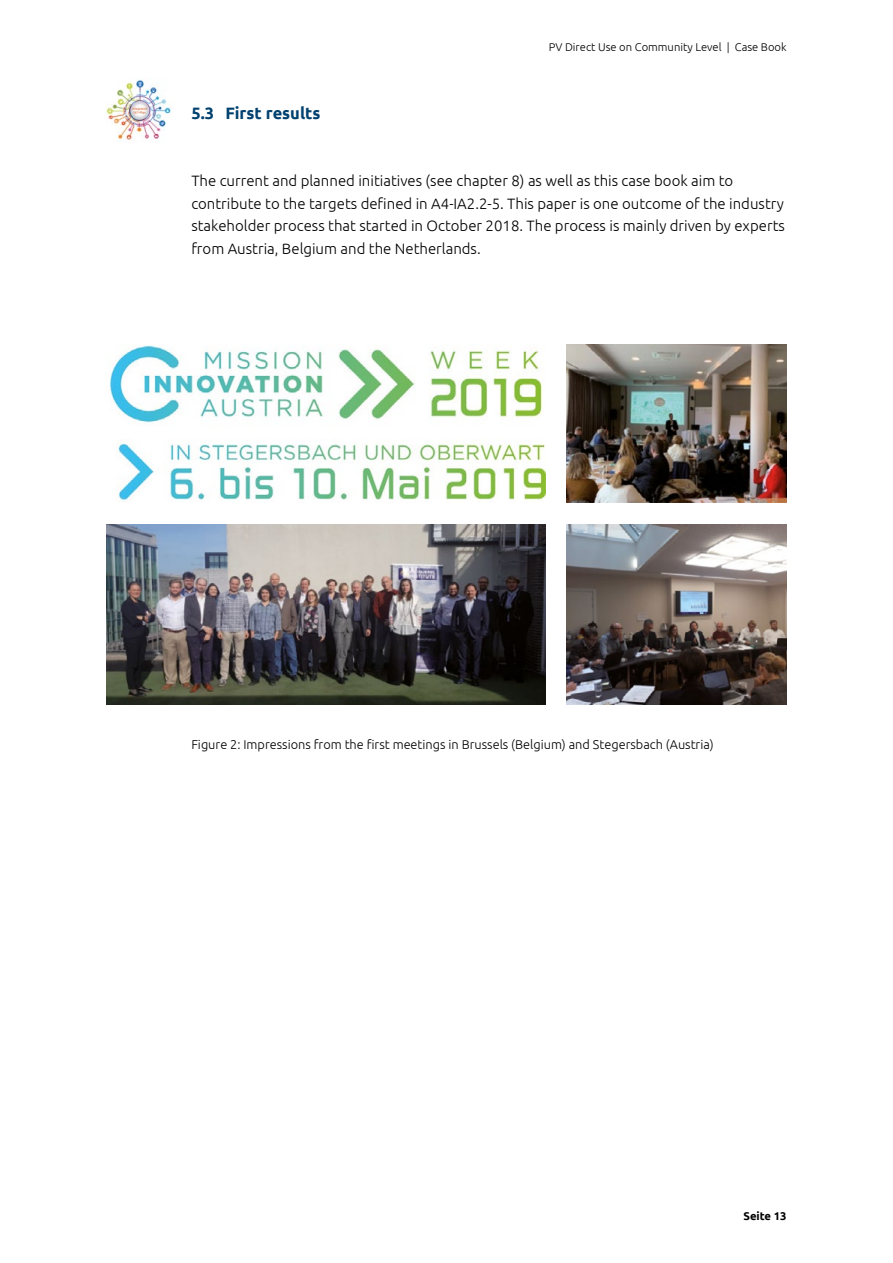
<style>
.page{position:relative;width:893px;height:1263px;background:#fff}
.page>*{position:absolute;margin:0;border:0;box-sizing:border-box;transform-origin:0 0}
.t1{font:700 16.5px "Ubuntu";color:#004170}
.t2{font:300 15px/22.5px "Ubuntu";color:#000}
.t3{font:300 12.75px "Ubuntu";color:#000}
.t4{font:300 11.25px "Ubuntu";color:#000}
.t5{font:700 11.25px "Ubuntu";color:#000}
</style>
<div class="page">
<img style="left:106px;top:80px;width:65px;height:61px">
<img style="left:106px;top:525px;width:439px;height:180px">
<img style="left:567px;top:525px;width:220px;height:180px">
<img style="left:567px;top:345px;width:220px;height:157px">
<img style="left:109px;top:345px;width:436px;height:156px">
<p class="t1" style="left:191px;top:103px;width:131px">5.3 First results</p>
<p class="t4" style="left:549px;top:40px;width:239px">PV Direct Use on Community Level | Case Book</p>
<p class="t2" style="left:191px;top:169px;width:595px">The current and planned initiatives (see chapter 8) as well as this case book aim to contribute to the targets defined in A4-IA2.2-5. This paper is one outcome of the industry stakeholder process that started in October 2018. The process is mainly driven by experts from Austria, Belgium and the Netherlands.</p>
<p class="t3" style="left:191px;top:736px;width:524px">Figure 2: Impressions from the first meetings in Brussels (Belgium) and Stegersbach (Austria)</p>
<p class="t5" style="left:743px;top:1209px;width:45px">Seite 13</p>
</div>
